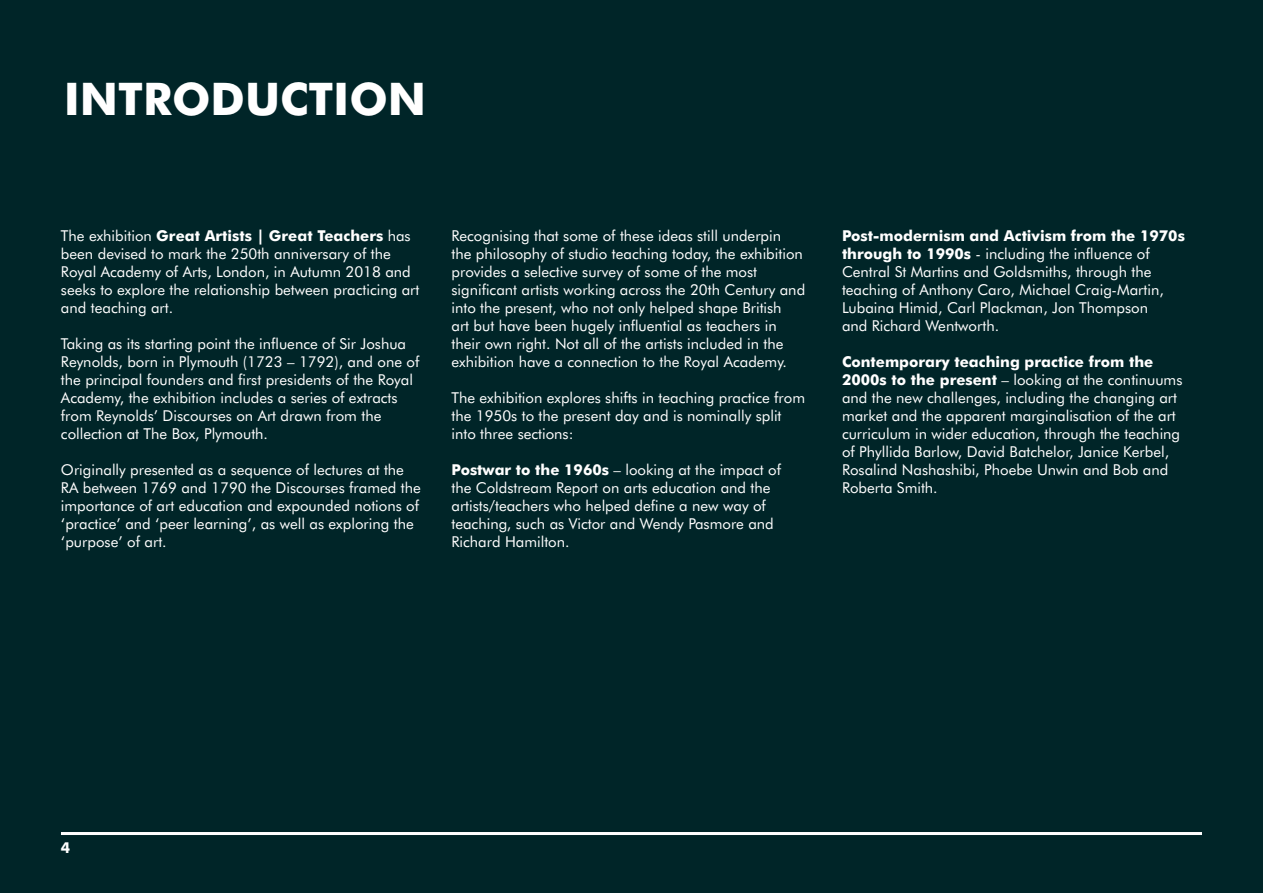
<style>
.page{position:relative;width:1263px;height:893px;background:#002528}
.page>*{position:absolute;margin:0;border:0;box-sizing:border-box;transform-origin:0 0}
.t1{font:700 45px "Futura BT";color:#fff}
.t2{font:15px/18px "Futura BT";color:#fff}
.t3{font:700 15px "Futura BT";color:#fff}
.s1{font-weight:700}
</style>
<div class="page">
<hr style="left:61px;top:832px;width:1141px;height:3px;background:#fff">
<h1 class="t1" style="left:64px;top:72px;width:364px">INTRODUCTION</h1>
<p class="t2" style="left:61px;top:227px;width:360px">The exhibition <span class="s1">Great Artists | Great Teachers</span> has been devised to mark the 250th anniversary of the Royal Academy of Arts, London, in Autumn 2018 and seeks to explore the relationship between practicing art and teaching art.</p>
<p class="t2" style="left:61px;top:335px;width:360px">Taking as its starting point the influence of Sir Joshua Reynolds, born in Plymouth (1723 – 1792), and one of the principal founders and first presidents of the Royal Academy, the exhibition includes a series of extracts from Reynolds’ Discourses on Art drawn from the collection at The Box, Plymouth.</p>
<p class="t2" style="left:61px;top:461px;width:361px">Originally presented as a sequence of lectures at the RA between 1769 and 1790 the Discourses framed the importance of art education and expounded notions of ‘practice’ and ‘peer learning’, as well as exploring the ‘purpose’ of art.</p>
<p class="t2" style="left:451px;top:227px;width:355px">Recognising that some of these ideas still underpin<br>the philosophy of studio teaching today, the exhibition provides a selective survey of some of the most significant artists working across the 20th Century and into the present, who not only helped shape British<br>art but have been hugely influential as teachers in their own right. Not all of the artists included in the exhibition have a connection to the Royal Academy.</p>
<p class="t2" style="left:451px;top:389px;width:355px">The exhibition explores shifts in teaching practice from the 1950s to the present day and is nominally split into three sections:</p>
<p class="t2" style="left:451px;top:461px;width:331px"><span class="s1">Postwar to the 1960s</span> – looking at the impact of the Coldstream Report on arts education and the artists/teachers who helped define a new way of teaching, such as Victor and Wendy Pasmore and Richard Hamilton.</p>
<p class="t2" style="left:842px;top:227px;width:344px"><span class="s1">Post-modernism and Activism from the 1970s through to 1990s</span> - including the influence of Central St Martins and Goldsmiths, through the teaching of Anthony Caro, Michael Craig-Martin, Lubaina Himid, Carl Plackman, Jon Thompson<br>and Richard Wentworth.</p>
<p class="t2" style="left:842px;top:353px;width:342px"><span class="s1">Contemporary teaching practice from the 2000s to the present</span> – looking at the continuums and the new challenges, including the changing art market and the apparent marginalisation of the art curriculum in wider education, through the teaching of Phyllida Barlow, David Batchelor, Janice Kerbel, Rosalind Nashashibi, Phoebe Unwin and Bob and Roberta Smith.</p>
<p class="t3" style="left:61px;top:838px;width:11px">4</p>
</div>
